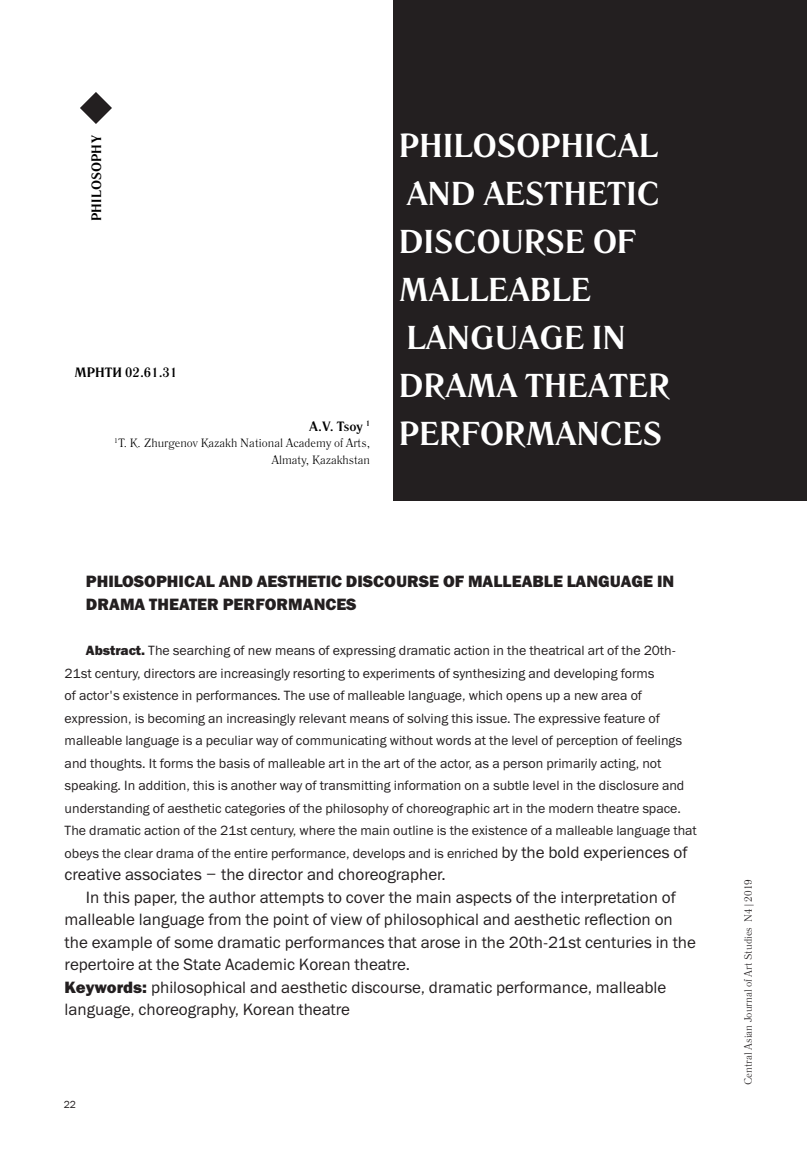
<style>
.page{position:relative;width:808px;height:1149px;background:#fff}
.page>*{position:absolute;margin:0;border:0;box-sizing:border-box;transform-origin:0 0}
.Основной_текст{font:700 33px/48px "Literaturnaya C";color:#fff}
.Заголовок_в_тексте{font:16.5px/22.5px "Franklin Gothic ITC";color:#231f20}
.Заголовок_в_тексте-2{font:800 16.5px/22.5px "Franklin Gothic ITC";color:#231f20}
.Заголовок_в_тексте-3{font:13.5px/22.5px "Franklin Gothic ITC";color:#231f20}
.t1{font:700 13.5px "Literaturnaya C";color:#000}
.Рубрика{font:700 13.5px "Literaturnaya";letter-spacing:.025em;color:#000}
.t2{font:12px "Literaturnaya C";color:#000}
.t3{font:10.5px "Literaturnaya";letter-spacing:.005em;color:#231f20}
.t4{font:10.5px "Franklin Gothic";color:#231f20}
.s1{font-weight:800}
.s2{font-size:16.5px}
</style>
<div class="page">
<div style="left:393px;top:0;width:414px;height:500px;background:#231f20"></div>
<svg style="left:80px;top:92px;width:32px;height:32px"></svg>
<p class="Рубрика" style="left:88px;top:221px;width:88px;rotate:-90deg">PHILOSOPHY</p>
<p class="Основной_текст" style="left:399px;top:121px;width:261px">PHILOSOPHICAL</p>
<p class="Основной_текст" style="left:406px;top:169px;width:255px">AND AESTHETIC</p>
<p class="Основной_текст" style="left:399px;top:217px;width:239px">DISCOURSE OF<br>MALLEABLE</p>
<p class="Основной_текст" style="left:399px;top:313px;width:273px">LANGUAGE IN<br>DRAMA THEATER<br>PERFORMANCES</p>
<p class="t1" style="left:74px;top:364px;width:104px">МРНТИ 02.61.31</p>
<p class="t1" style="left:309px;top:417px;width:62px">A.V. Tsoy <sup>1</sup></p>
<p class="t2" style="left:114px;top:436px;width:257px"><sup>1</sup>T. K. Zhurgenov Kazakh National Academy of Arts,</p>
<p class="t2" style="left:271px;top:452px;width:100px">Almaty, Kazakhstan</p>
<p class="Заголовок_в_тексте-2" style="left:86px;top:571px;width:590px">PHILOSOPHICAL AND AESTHETIC DISCOURSE OF MALLEABLE LANGUAGE IN<br>DRAMA THEATER PERFORMANCES</p>
<p class="Заголовок_в_тексте-3" style="left:65px;top:639px;width:634px;text-indent:21px"><span class="s1">Abstract.</span> The searching of new means of expressing dramatic action in the theatrical art of the 20th-21st century, directors are increasingly resorting to experiments of synthesizing and developing forms<br>of actor's existence in performances. The use of malleable language, which opens up a new area of expression, is becoming an increasingly relevant means of solving this issue. The expressive feature of malleable language is a peculiar way of communicating without words at the level of perception of feelings and thoughts. It forms the basis of malleable art in the art of the actor, as a person primarily acting, not speaking. In addition, this is another way of transmitting information on a subtle level in the disclosure and understanding of aesthetic categories of the philosophy of choreographic art in the modern theatre space.<br>The dramatic action of the 21st century, where the main outline is the existence of a malleable language that obeys the clear drama of the entire performance, develops and is enriched <span class="s2">by the bold experiences of</span></p>
<p class="Заголовок_в_тексте" style="left:65px;top:863px;width:382px">creative associates ‒ the director and choreographer.</p>
<p class="Заголовок_в_тексте" style="left:65px;top:885px;width:633px;text-indent:21px">In this paper, the author attempts to cover the main aspects of the interpretation of malleable language from the point of view of philosophical and aesthetic reflection on the example of some dramatic performances that arose in the 20th-21st centuries in the repertoire at the State Academic Korean theatre.</p>
<p class="Заголовок_в_тексте" style="left:65px;top:975px;width:603px"><span class="s1">Keywords:</span> philosophical and aesthetic discourse, dramatic performance, malleable language, choreography, Korean theatre</p>
<p class="t4" style="left:64px;top:1098px;width:14px">22</p>
<p class="t3" style="left:742px;top:1084px;width:207px;rotate:-90deg">Central Asian Journal of Art Studies N4 | 2019</p>
</div>
